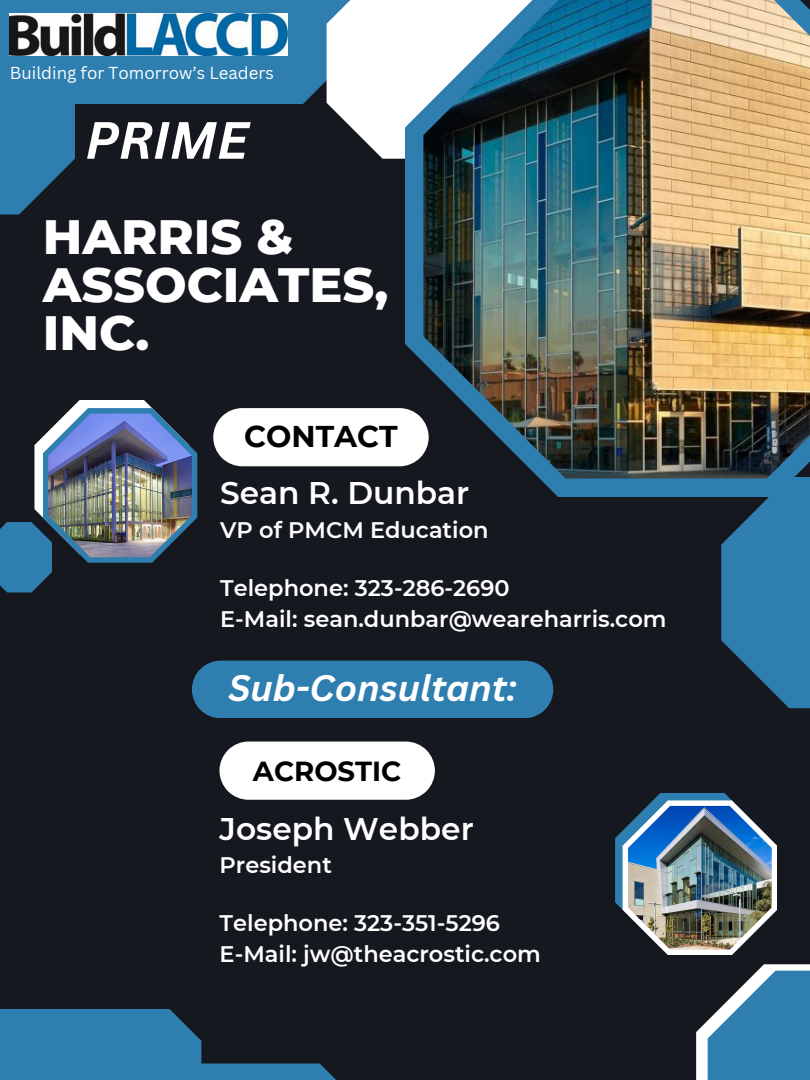
<style>
.page{position:relative;width:810px;height:1080px;background:#15191f}
.page>*{position:absolute;margin:0;border:0;box-sizing:border-box;transform-origin:0 0}
.t1{font:italic 700 51.25px "Canva Sans";color:#fff}
.t2{font:800 49.19px/47.8px "Montserrat";color:#fff}
.t3{font:italic 700 39.38px "Canva Sans";color:#fff}
.t4{font:italic 700 35.88px "Canva Sans";color:#fff}
.t5{font:600 31.25px "Montserrat";color:#fff}
.t6{font:700 30px "Montserrat";color:#000}
.t7{font:700 27.5px "Montserrat";color:#000}
.t8{font:600 22.5px/31.4px "Montserrat";color:#fff}
.t9{font:16.88px "Canva Sans";color:#fff}
</style>
<div class="page">
<svg style="left:0;top:104px;width:75px;height:111px;fill:#2e7fb0"></svg>
<div style="left:0;top:0;width:359px;height:104px;background:#2e7fb0"></div>
<svg style="left:327px;top:0;width:78px;height:159px;fill:#fff"></svg>
<svg style="left:721px;top:497px;width:89px;height:211px;fill:#2e7fb0"></svg>
<svg style="left:405px;top:0;width:405px;height:497px;fill:#2e7fb0"></svg>
<img style="left:423px;top:0;width:387px;height:479px">
<div style="left:0;top:1009px;width:201px;height:71px;background:#2e7fb0"></div>
<div style="left:0;top:1064px;width:352px;height:16px;background:#2e7fb0"></div>
<img style="left:0;top:400px;width:197px;height:192px">
<svg style="left:696px;top:964px;width:114px;height:116px"></svg>
<svg style="left:708px;top:971px;width:102px;height:109px;background:#3e7fa7"></svg>
<svg style="left:213px;top:408px;width:216px;height:58px;background:#f0f0f1"></svg>
<img style="left:10px;top:13px;width:277px;height:42px">
<svg style="left:615px;top:793px;width:162px;height:162px"></svg>
<img style="left:628px;top:806px;width:144px;height:144px">
<svg style="left:219px;top:742px;width:216px;height:58px;background:#eff0f0"></svg>
<div style="left:192px;top:661px;width:361px;height:57px;background:#2e7fb0;border-radius:29px"></div>
<h6 class="t9" style="left:10px;top:61px;width:265px">Building for Tomorrow’s Leaders</h6>
<p class="t1" style="left:85px;top:104px;width:164px">PRIME</p>
<h1 class="t2" style="left:43px;top:213px;width:347px">HARRIS &amp;<br>ASSOCIATES,<br>INC.</h1>
<h3 class="t6" style="left:244px;top:418px;width:155px">CONTACT</h3>
<h1 class="t5" style="left:220px;top:474px;width:251px">Sean R. Dunbar</h1>
<h1 class="t8" style="left:220px;top:514px;width:270px">VP of PMCM Education</h1>
<p class="t8" style="left:220px;top:572px;width:448px">Telephone: 323-286-2690<br>E-Mail: sean.dunbar@weareharris.com</p>
<h6 class="t4" style="left:228px;top:663px;width:290px">Sub-Consultant:</h6>
<h4 class="t3" style="left:211px;top:663px;width:318px">Sub-Consultant:</h4>
<h2 class="t7" style="left:253px;top:755px;width:150px">ACROSTIC</h2>
<h2 class="t5" style="left:220px;top:809px;width:256px">Joseph Webber</h2>
<h2 class="t8" style="left:220px;top:850px;width:114px">President</h2>
<h5 class="t8" style="left:220px;top:907px;width:323px">Telephone: 323-351-5296<br>E-Mail: jw@theacrostic.com</h5>
</div>
